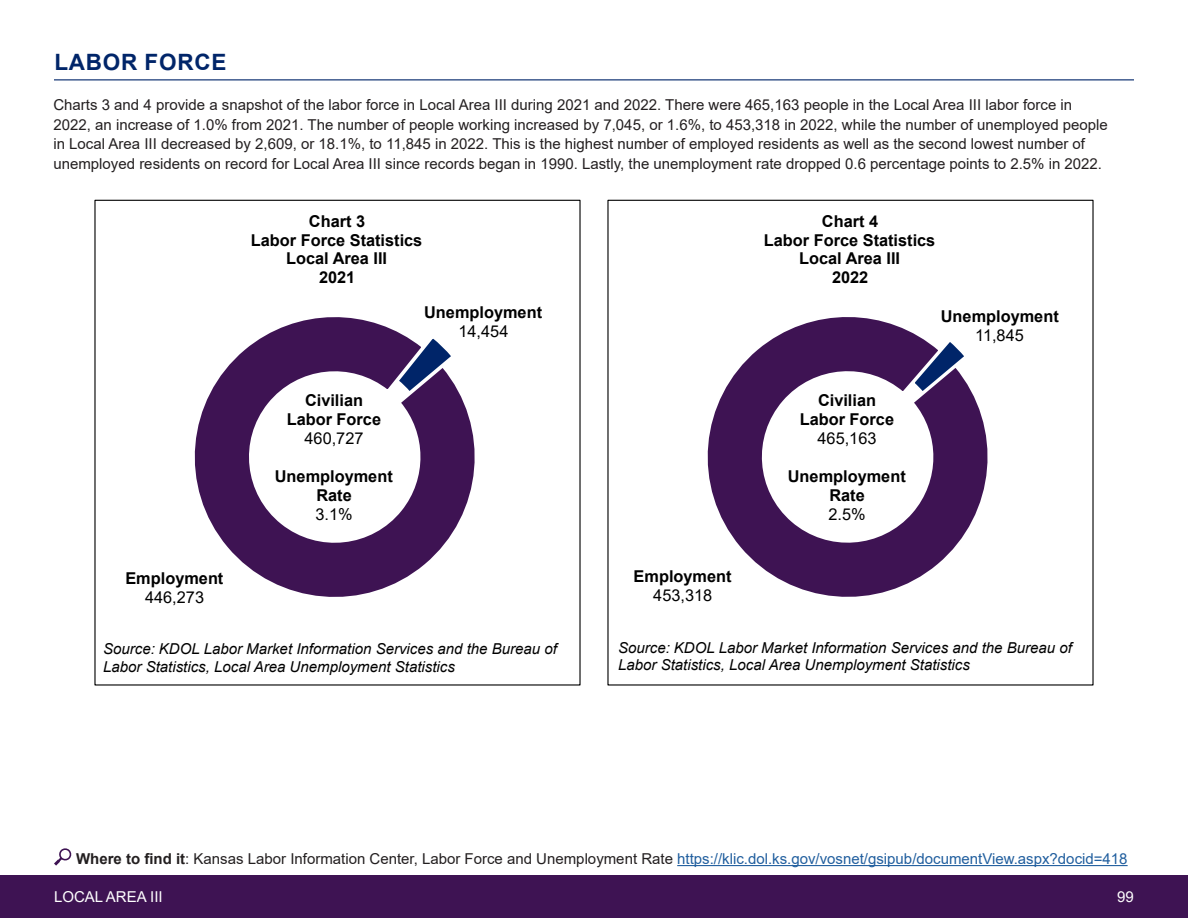
<style>
.page{position:relative;width:1188px;height:918px;background:#fff}
.page>*{position:absolute;margin:0;border:0;box-sizing:border-box;transform-origin:0 0}
.TOC_-_Topic_Sections{font:700 22.5px "Arial";letter-spacing:.035em;color:#002569}
.t1{font:700 16.35px/18.9px "Arial";color:#000;text-align:center}
.t2{font:16.35px "Arial";color:#000}
.t3{font:15px/19.5px "Arial";color:#231f20}
.t4{font:italic 15px/17.2px "Arial";color:#000}
.t5{font:15px "Arial";color:#205e9e}
.t6{font:15px "Arial";color:#fff}
.s1{font-weight:700;color:#231f20}
.s2{color:#231f20}
</style>
<div class="page">
<div style="left:0;top:876px;width:1188px;height:42px;background:#3e1353"></div>
<hr style="left:54px;top:79px;width:1080px;height:1px;background:#002569">
<svg style="left:194px;top:317px;width:281px;height:280px"></svg>
<svg style="left:394px;top:334px;width:62px;height:62px"></svg>
<svg style="left:707px;top:317px;width:281px;height:280px"></svg>
<svg style="left:910px;top:337px;width:59px;height:59px"></svg>
<hr style="left:677px;top:865px;width:451px;height:1px;background:#205e9e">
<svg style="left:54px;top:848px;width:18px;height:18px"></svg>
<p class="TOC_-_Topic_Sections" style="left:54px;top:47px;width:174px">LABOR FORCE</p>
<p class="t3" style="left:53px;top:95px;width:1056px">Charts 3 and 4 provide a snapshot of the labor force in Local Area III during 2021 and 2022. There were 465,163 people in the Local Area III labor force in 2022, an increase of 1.0% from 2021. The number of people working increased by 7,045, or 1.6%, to 453,318 in 2022, while the number of unemployed people in Local Area III decreased by 2,609, or 18.1%, to 11,845 in 2022. This is the highest number of employed residents as well as the second lowest number of unemployed residents on record for Local Area III since records began in 1990. Lastly, the unemployment rate dropped 0.6 percentage points to 2.5% in 2022.</p>
<p class="t1" style="left:251px;top:212px;width:173px">Chart 3<br>Labor Force Statistics<br>Local Area III<br>2021</p>
<p class="t1" style="left:764px;top:212px;width:173px">Chart 4<br>Labor Force Statistics<br>Local Area III<br>2022</p>
<p class="t1" style="left:424px;top:303px;width:119px">Unemployment</p>
<p class="t2" style="left:458px;top:320px;width:51px">14,454</p>
<p class="t1" style="left:941px;top:307px;width:119px">Unemployment</p>
<p class="t2" style="left:975px;top:324px;width:50px">11,845</p>
<p class="t1" style="left:287px;top:391px;width:96px">Civilian<br>Labor Force</p>
<p class="t2" style="left:305px;top:427px;width:61px">460,727</p>
<p class="t1" style="left:275px;top:467px;width:119px">Unemployment<br>Rate</p>
<p class="t2" style="left:316px;top:503px;width:39px">3.1%</p>
<p class="t1" style="left:800px;top:391px;width:96px">Civilian<br>Labor Force</p>
<p class="t2" style="left:818px;top:427px;width:61px">465,163</p>
<p class="t1" style="left:788px;top:467px;width:119px">Unemployment<br>Rate</p>
<p class="t2" style="left:829px;top:503px;width:39px">2.5%</p>
<p class="t1" style="left:125px;top:569px;width:100px">Employment</p>
<p class="t2" style="left:145px;top:586px;width:61px">446,273</p>
<p class="t1" style="left:634px;top:567px;width:100px">Employment</p>
<p class="t2" style="left:653px;top:584px;width:61px">453,318</p>
<p class="t4" style="left:103px;top:641px;width:455px">Source: KDOL Labor Market Information Services and the Bureau of<br>Labor Statistics, Local Area Unemployment Statistics</p>
<p class="t4" style="left:618px;top:639px;width:455px">Source: KDOL Labor Market Information Services and the Bureau of<br>Labor Statistics, Local Area Unemployment Statistics</p>
<p class="t5" style="left:76px;top:848px;width:1053px"><span class="s1">Where to find it</span><span class="s2">: Kansas Labor Information Center, Labor Force and Unemployment Rate</span> https://klic.dol.ks.gov/vosnet/gsipub/documentView.aspx?docid=418</p>
<p class="t6" style="left:54px;top:887px;width:110px">LOCAL AREA III</p>
<p class="t6" style="left:1117px;top:887px;width:18px">99</p>
</div>
